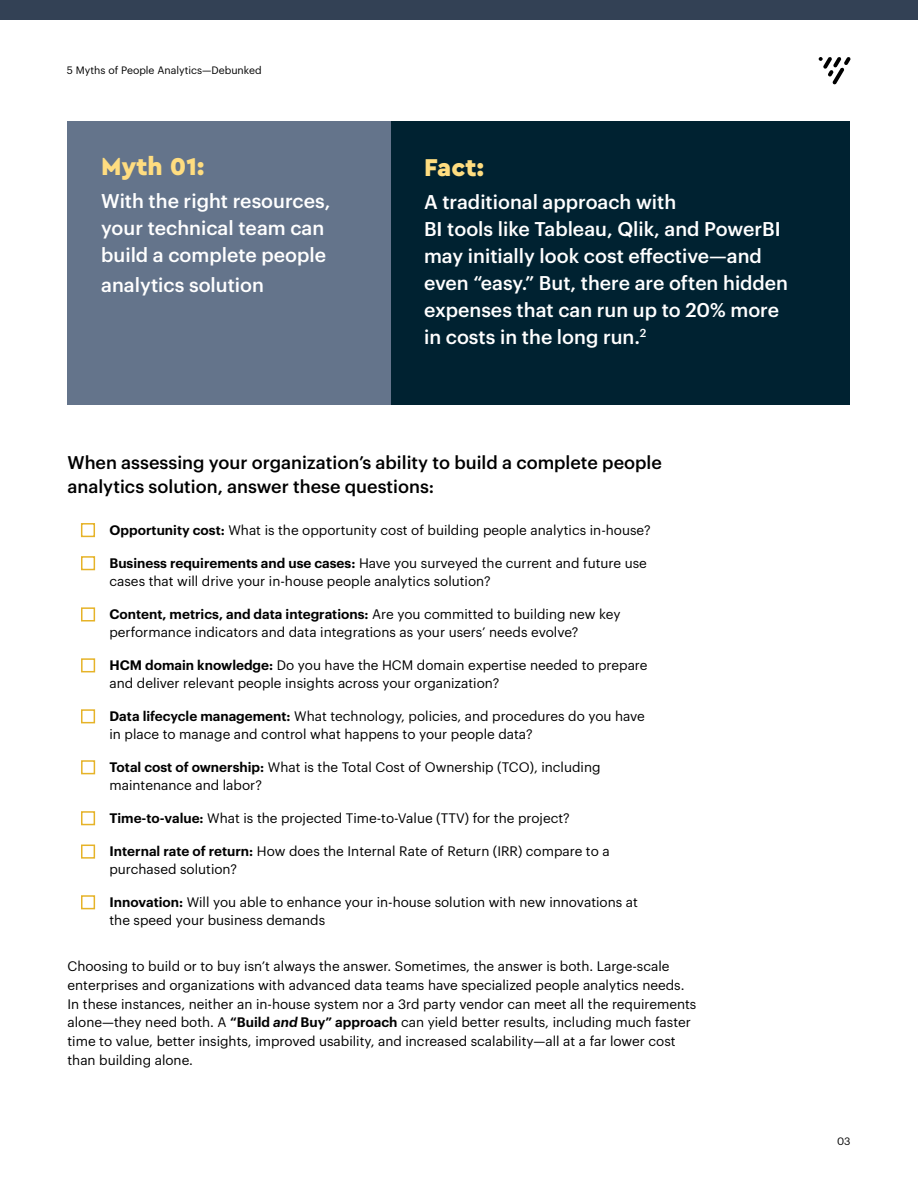
<style>
.page{position:relative;width:918px;height:1188px;background:#fff}
.page>*{position:absolute;margin:0;border:0;box-sizing:border-box;transform-origin:0 0}
.t1{font:900 25.5px "Cera Pro";color:#ffdd80}
.t2{font:500 19.5px/27px "Graphik";color:#fff}
.t3{font:500 18px/24px "Graphik";color:#000}
.t4{font:13.5px/18px "Graphik";color:#000}
.t5{font:10.5px "Graphik";color:#000}
.s1{font-weight:600}
.s2{font-weight:600;font-style:italic}
</style>
<div class="page">
<div style="left:68px;top:122px;width:324px;height:283px;background:#64748b"></div>
<div style="left:392px;top:122px;width:458px;height:283px;background:#002231"></div>
<div style="left:81px;top:523px;width:14px;height:14px;border:2px solid #e6b328"></div>
<div style="left:81px;top:556px;width:14px;height:14px;border:2px solid #e6b328"></div>
<div style="left:81px;top:607px;width:14px;height:15px;border:2px solid #e6b328"></div>
<div style="left:81px;top:658px;width:14px;height:14px;border:2px solid #e6b328"></div>
<div style="left:81px;top:709px;width:14px;height:14px;border:2px solid #e6b328"></div>
<div style="left:81px;top:760px;width:14px;height:14px;border:2px solid #e6b328"></div>
<div style="left:81px;top:811px;width:14px;height:14px;border:2px solid #e6b328"></div>
<div style="left:81px;top:845px;width:14px;height:14px;border:2px solid #e6b328"></div>
<div style="left:81px;top:895px;width:14px;height:14px;border:2px solid #e6b328"></div>
<div style="left:0;top:0;width:918px;height:20px;background:#334155"></div>
<svg style="left:819px;top:57px;width:32px;height:27px"></svg>
<p class="t5" style="left:67px;top:63px;width:196px">5 Myths of People Analytics—Debunked</p>
<h1 class="t1" style="left:101px;top:149px;width:104px">Myth 01:</h1>
<h2 class="t2" style="left:101px;top:185px;width:231px">With the right resources, your technical team can build a complete people</h2>
<h2 class="t2" style="left:101px;top:269px;width:164px">analytics solution</h2>
<h1 class="t1" style="left:424px;top:150px;width:61px">Fact:</h1>
<h2 class="t2" style="left:424px;top:187px;width:366px">A traditional approach with<br>BI tools like Tableau, Qlik, and PowerBI may initially look cost effective—and even “easy.” But, there are often hidden expenses that can run up to 20% more in costs in the long run.<sup>2</sup></h2>
<h3 class="t3" style="left:68px;top:449px;width:596px">When assessing your organization’s ability to build a complete people analytics solution, answer these questions:</h3>
<p class="t4" style="left:110px;top:520px;width:543px"><span class="s1">Opportunity cost:</span> What is the opportunity cost of building people analytics in-house?</p>
<p class="t4" style="left:110px;top:553px;width:539px"><span class="s1">Business requirements and use cases:</span> Have you surveyed the current and future use cases that will drive your in-house people analytics solution?</p>
<p class="t4" style="left:110px;top:604px;width:513px"><span class="s1">Content, metrics, and data integrations:</span> Are you committed to building new key performance indicators and data integrations as your users’ needs evolve?</p>
<p class="t4" style="left:110px;top:655px;width:539px"><span class="s1">HCM domain knowledge:</span> Do you have the HCM domain expertise needed to prepare and deliver relevant people insights across your organization?</p>
<p class="t4" style="left:110px;top:706px;width:537px"><span class="s1">Data lifecycle management:</span> What technology, policies, and procedures do you have in place to manage and control what happens to your people data?</p>
<p class="t4" style="left:110px;top:757px;width:493px"><span class="s1">Total cost of ownership:</span> What is the Total Cost of Ownership (TCO), including maintenance and labor?</p>
<p class="t4" style="left:110px;top:808px;width:462px"><span class="s1">Time-to-value:</span> What is the projected Time-to-Value (TTV) for the project?</p>
<p class="t4" style="left:110px;top:841px;width:502px"><span class="s1">Internal rate of return:</span> How does the Internal Rate of Return (IRR) compare to a purchased solution?</p>
<p class="t4" style="left:110px;top:891px;width:530px;line-height:18.8px"><span class="s1">Innovation:</span> Will you able to enhance your in-house solution with new innovations at the speed your business demands</p>
<p class="t4" style="left:68px;top:956px;width:630px;line-height:18.8px">Choosing to build or to buy isn’t always the answer. Sometimes, the answer is both. Large-scale enterprises and organizations with advanced data teams have specialized people analytics needs.<br>In these instances, neither an in-house system nor a 3rd party vendor can meet all the requirements alone—they need both. A <span class="s1">“Build</span> <span class="s2">and</span> <span class="s1">Buy” approach</span> can yield better results, including much faster time to value, better insights, improved usability, and increased scalability—all at a far lower cost than building alone.</p>
<p class="t5" style="left:837px;top:1133px;width:15px">03</p>
</div>
